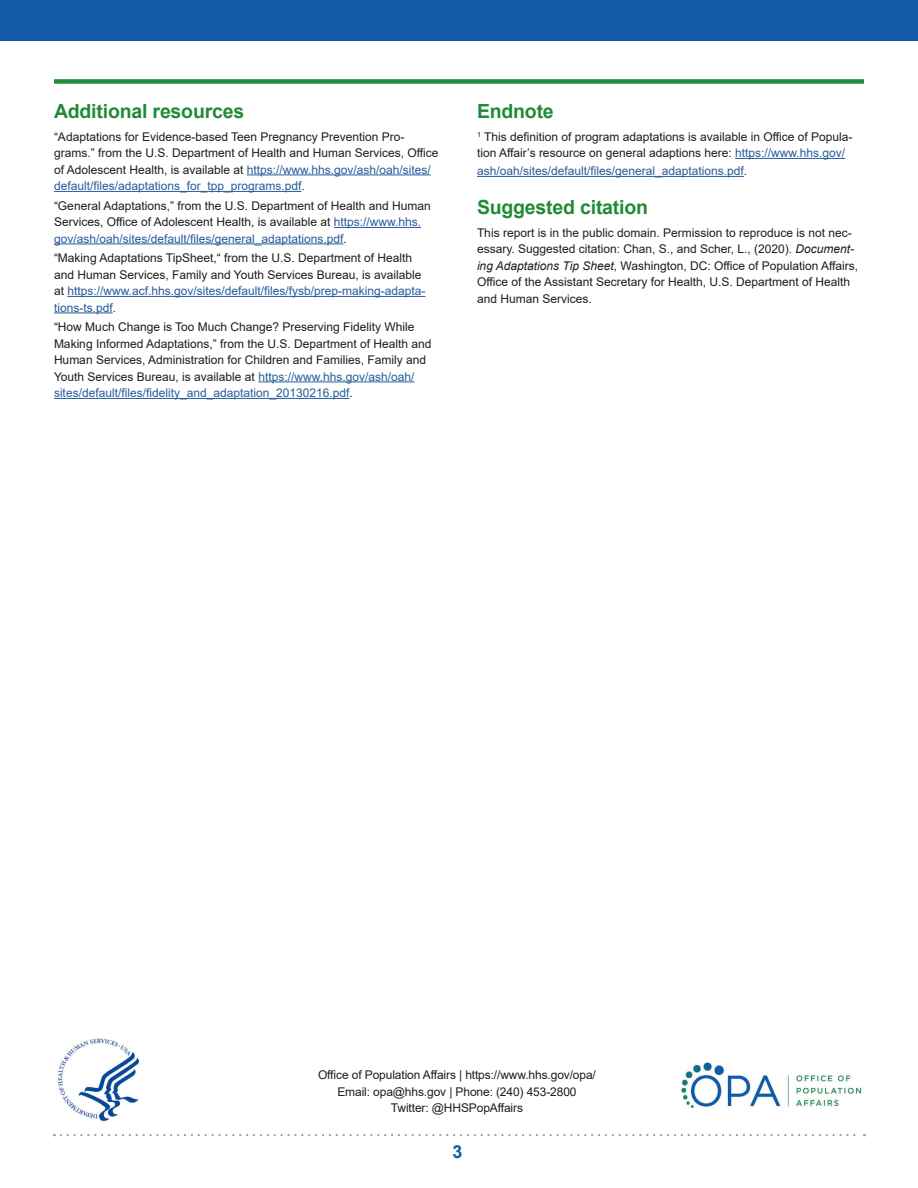
<style>
.page{position:relative;width:918px;height:1188px;background:#fff}
.page>*{position:absolute;margin:0;border:0;box-sizing:border-box;transform-origin:0 0}
.t1{font:700 19.5px "Arial";letter-spacing:-.01em;color:#228a37}
.t2{font:700 18px "Arial";color:#155ca8}
.BibEntry{font:12px/16.5px "Arial";color:#1d1d1b}
.t3{font:12px "Arial";color:#275b9b}
.s1{color:#275b9b}
.s2{color:#1d1d1b}
.s3{font-style:italic}
</style>
<div class="page">
<svg style="left:61px;top:1134px;width:804px;height:2px"></svg>
<div style="left:0;top:0;width:918px;height:41px;background:#155ca8"></div>
<hr style="left:247px;top:174px;width:184px;height:1px;background:#275b9b">
<hr style="left:54px;top:191px;width:247px;height:1px;background:#275b9b">
<hr style="left:334px;top:227px;width:87px;height:1px;background:#275b9b">
<hr style="left:54px;top:243px;width:290px;height:1px;background:#275b9b">
<hr style="left:67px;top:296px;width:359px;height:1px;background:#275b9b">
<hr style="left:54px;top:312px;width:59px;height:1px;background:#275b9b">
<hr style="left:258px;top:381px;width:156px;height:1px;background:#275b9b">
<hr style="left:54px;top:398px;width:296px;height:1px;background:#275b9b">
<div style="left:54px;top:79px;width:810px;height:5px;background:#228a37"></div>
<hr style="left:735px;top:158px;width:110px;height:1px;background:#275b9b">
<hr style="left:477px;top:176px;width:267px;height:1px;background:#275b9b">
<img style="left:57px;top:1038px;width:84px;height:84px">
<img style="left:681px;top:1062px;width:181px;height:46px">
<h2 class="t1" style="left:54px;top:98px;width:192px">Additional resources</h2>
<p class="BibEntry" style="left:54px;top:128px;width:386px">“Adaptations for Evidence-based Teen Pregnancy Prevention Pro&shy;grams.” from the U.S. Department of Health and Human Services, Office of Adolescent Health, is available at <span class="s1">https://www.hhs.gov/ash/oah/sites/ default/files/adaptations_for_tpp_programs.pdf</span>.</p>
<p class="BibEntry" style="left:54px;top:197px;width:378px">“General Adaptations,” from the U.S. Department of Health and Human<br>Services, Office of Adolescent Health, is available at <span class="s1">https://www.hhs. gov/ash/oah/sites/default/files/general_adaptations.pdf</span>.</p>
<p class="BibEntry" style="left:54px;top:250px;width:373px">“Making Adaptations TipSheet,“ from the U.S. Department of Health and Human Services, Family and Youth Services Bureau, is available at <span class="s1">https://www.acf.hhs.gov/sites/default/files/fysb/prep-making-adapta&shy;tions-ts.pdf</span>.</p>
<p class="BibEntry" style="left:54px;top:319px;width:379px">“How Much Change is Too Much Change? Preserving Fidelity While Making Informed Adaptations,” from the U.S. Department of Health and Human Services, Administration for Children and Families, Family and Youth Services Bureau, is available at <span class="s1">https://www.hhs.gov/ash/oah/ sites/default/files/fidelity_and_adaptation_20130216.pdf</span>.</p>
<h1 class="t1" style="left:477px;top:98px;width:78px">Endnote</h1>
<p class="BibEntry" style="left:477px;top:128px;width:377px"><sup>1</sup> This definition of program adaptations is available in Office of Popula&shy;tion Affair’s resource on general adaptions here: <span class="s1">https://www.hhs.gov/</span></p>
<p class="t3" style="left:477px;top:163px;width:272px">ash/oah/sites/default/files/general_adaptations.pdf<span class="s2">.</span></p>
<h2 class="t1" style="left:477px;top:194px;width:173px">Suggested citation</h2>
<p class="BibEntry" style="left:477px;top:224px;width:383px">This report is in the public domain. Permission to reproduce is not nec&shy;essary. Suggested citation: Chan, S., and Scher, L., (2020). <span class="s3">Document&shy;ing Adaptations Tip Sheet</span>, Washington, DC: Office of Population Affairs, Office of the Assistant Secretary for Health, U.S. Department of Health and Human Services.</p>
<p class="BibEntry" style="left:318px;top:1067px;width:279px;text-align:center">Office of Population Affairs | https://www.hhs.gov/opa/<br>Email: opa@hhs.gov | Phone: (240) 453-2800<br>Twitter: @HHSPopAffairs</p>
<h2 class="t2" style="left:453px;top:1139px;width:12px">3</h2>
</div>
